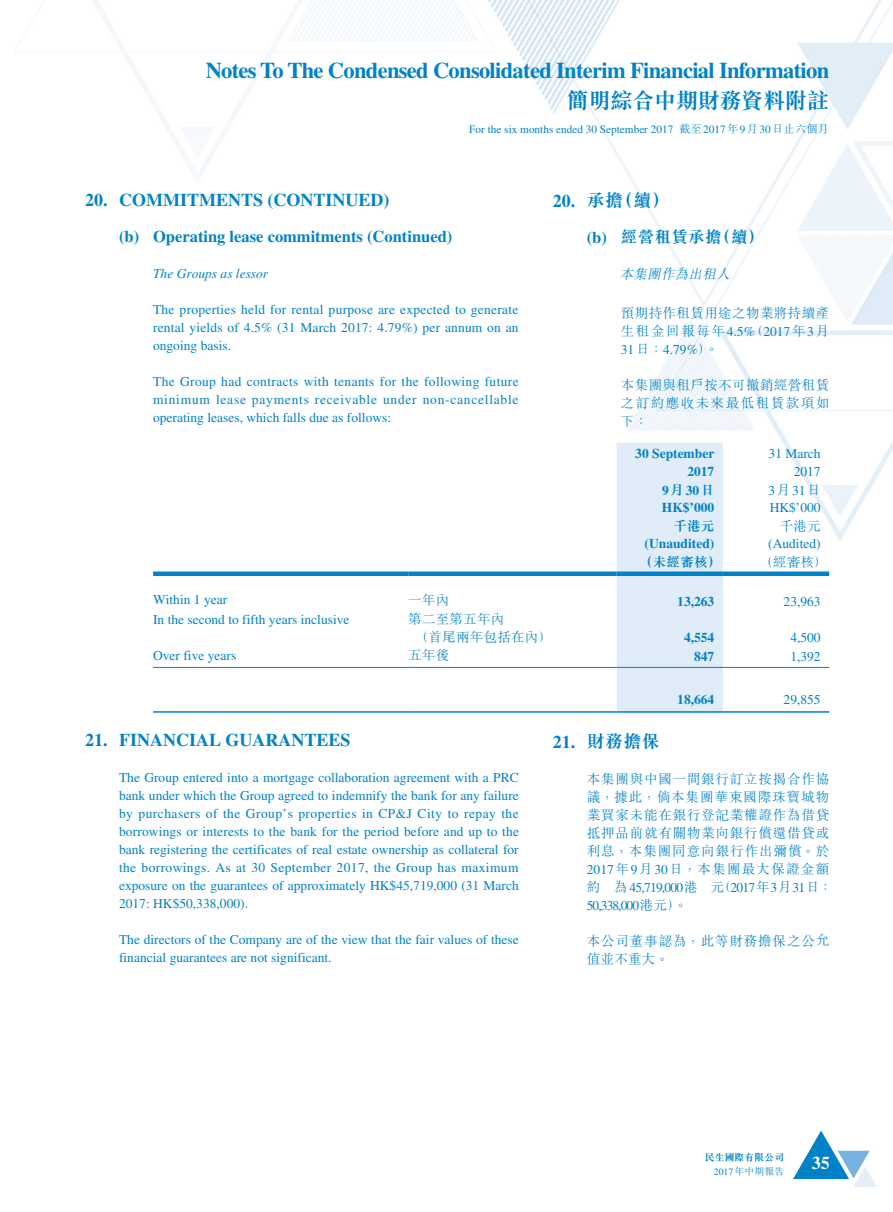
<style>
.page{position:relative;width:893px;height:1212px;background:#fff}
.page>*{position:absolute;margin:0;border:0;box-sizing:border-box;transform-origin:0 0}
.t1{font:700 22.5px "Times LT Std";letter-spacing:-.03em;color:#0082c8}
.t2{font:700 22.5px "M Sung HK";letter-spacing:-.03em;color:#0082c8}
._01_H1_E{font:700 18px "Times LT Std";color:#0082c8}
._001_H1_C{font:700 18px "M Sung HK";letter-spacing:.02em;color:#0082c8}
.t3{font:700 18px "Times LT Std";color:#fff}
._02_H2_E{font:700 16.5px "Times LT Std";color:#0082c8}
._002_H2_C{font:700 16.5px "M Sung HK";letter-spacing:.02em;color:#0082c8}
._00_txt_E{font:13.5px/18px "Times LT Std";color:#0082c8;text-align:justify}
._000_txt_C{font:300 13.5px/18px "M Sung HK";letter-spacing:.06em;color:#0082c8;text-align:justify}
._50_Table_txt{font:13.5px "Times LT Std";color:#0082c8}
._50_Table_txt-2{font:700 13.5px "Times LT Std";color:#0082c8}
._50_Table_txt-3{font:300 13.5px "M Sung HK";letter-spacing:.02em;color:#0082c8}
._03_H3_E{font:italic 13.5px "Times LT Std";color:#0082c8}
._50_Table_txt-4{font:700 13.5px "M Sung HK";letter-spacing:.02em;color:#0082c8}
._003_H3_C{font:italic 300 13.5px "M Sung HK";color:#0082c8}
.t4{font:11.25px "Times LT Std";color:#0082c8}
.t5{font:700 9.75px/13.5px "M Sung HK";letter-spacing:.02em;color:#0082c8;text-align:right}
.s1{font-family:"M Sung HK";font-weight:300}
.s2{font-family:"Times LT Std"}
.s3{font-family:"Times LT Std";font-weight:400}
.s4{font-family:"M Sung HK"}
.s5{font-weight:300}
</style>
<div class="page">
<img style="left:92px;top:0;width:801px;height:713px">
<svg style="left:793px;top:1130px;width:84px;height:57px"></svg>
<div style="left:617px;top:443px;width:106px;height:268px;background:#e0ecf7"></div>
<div style="left:153px;top:571px;width:255px;height:5px;background:#0082c8"></div>
<div style="left:408px;top:571px;width:209px;height:5px;background:#0082c8"></div>
<div style="left:617px;top:571px;width:106px;height:5px;background:#0082c8"></div>
<div style="left:723px;top:571px;width:106px;height:5px;background:#0082c8"></div>
<hr style="left:153px;top:667px;width:255px;height:1px;background:#0082c8">
<hr style="left:408px;top:667px;width:209px;height:1px;background:#0082c8">
<hr style="left:617px;top:667px;width:106px;height:1px;background:#0082c8">
<hr style="left:723px;top:667px;width:106px;height:1px;background:#0082c8">
<hr style="left:153px;top:711px;width:255px;height:2px;background:#0082c8">
<hr style="left:408px;top:711px;width:209px;height:2px;background:#0082c8">
<hr style="left:617px;top:711px;width:106px;height:2px;background:#0082c8">
<hr style="left:723px;top:711px;width:106px;height:2px;background:#0082c8">
<h1 class="t1" style="left:206px;top:57px;width:625px">Notes To The Condensed Consolidated Interim Financial Information</h1>
<h1 class="t2" style="left:567px;top:90px;width:264px">簡明綜合中期財務資料附註</h1>
<p class="t4" style="left:469px;top:123px;width:361px">For the six months ended 30 September 2017 <span class="s1">截至</span>2017<span class="s1">年</span>9<span class="s1">月</span>30<span class="s1">日止六個月</span></p>
<p class="_01_H1_E" style="left:85px;top:189px;width:306px">20. COMMITMENTS (CONTINUED)</p>
<p class="_02_H2_E" style="left:119px;top:227px;width:335px">(b) Operating lease commitments (Continued)</p>
<p class="_03_H3_E" style="left:153px;top:266px;width:117px">The Groups as lessor</p>
<p class="_00_txt_E" style="left:153px;top:301px;width:367px">The properties held for rental purpose are expected to generate rental yields of 4.5% (31 March 2017: 4.79%) per annum on an ongoing basis.</p>
<p class="_00_txt_E" style="left:153px;top:373px;width:367px">The Group had contracts with tenants for the following future minimum lease payments receivable under non-cancellable operating leases, which falls due as follows:</p>
<p class="_001_H1_C" style="left:553px;top:192px;width:118px"><span class="s2">20.</span> 承擔（續）</p>
<p class="_002_H2_C" style="left:587px;top:229px;width:179px"><span class="s2">(b)</span> 經營租賃承擔（續）</p>
<p class="_003_H3_C" style="left:620px;top:265px;width:115px">本集團作為出租人</p>
<p class="_000_txt_C" style="left:621px;top:304px;width:210px">預期持作租賃用途之物業將持續產生租金回報每年<span class="s3">4.5%</span>（<span class="s3">2017</span>年<span class="s3">3</span>月<span class="s3">31</span>日：<span class="s3">4.79%</span>）。</p>
<p class="_000_txt_C" style="left:621px;top:376px;width:210px">本集團與租戶按不可撤銷經營租賃之訂約應收未來最低租賃款項如下：</p>
<p class="_50_Table_txt-2" style="left:635px;top:446px;width:81px">30 September</p>
<p class="_50_Table_txt-2" style="left:687px;top:464px;width:28px">2017</p>
<p class="_50_Table_txt" style="left:769px;top:446px;width:54px">31 March</p>
<p class="_50_Table_txt" style="left:794px;top:464px;width:28px">2017</p>
<p class="_50_Table_txt-2" style="left:662px;top:482px;width:54px">9<span class="s4">月</span>30<span class="s4">日</span></p>
<p class="_50_Table_txt" style="left:768px;top:483px;width:54px">3<span class="s1">月</span>31<span class="s1">日</span></p>
<p class="_50_Table_txt-2" style="left:662px;top:500px;width:54px">HK$’000</p>
<p class="_50_Table_txt" style="left:770px;top:500px;width:52px">HK$’000</p>
<p class="_50_Table_txt-4" style="left:673px;top:519px;width:43px">千港元</p>
<p class="_50_Table_txt-3" style="left:780px;top:516px;width:43px">千港元</p>
<p class="_50_Table_txt-2" style="left:645px;top:536px;width:71px">(Unaudited)</p>
<p class="_50_Table_txt" style="left:768px;top:536px;width:54px">(Audited)</p>
<p class="_50_Table_txt-4" style="left:639px;top:555px;width:83px">（未經審核）</p>
<p class="_50_Table_txt-3" style="left:759px;top:552px;width:70px">（經審核）</p>
<p class="_50_Table_txt" style="left:153px;top:592px;width:76px">Within 1 year</p>
<p class="_50_Table_txt-3" style="left:408px;top:590px;width:43px">一年內</p>
<p class="_50_Table_txt-2" style="left:677px;top:593px;width:39px">13,263</p>
<p class="_50_Table_txt" style="left:783px;top:593px;width:39px">23,963</p>
<p class="_50_Table_txt" style="left:153px;top:611px;width:198px">In the second to fifth years inclusive</p>
<p class="_50_Table_txt-3" style="left:408px;top:610px;width:98px">第二至第五年內</p>
<p class="_50_Table_txt-3" style="left:415px;top:628px;width:138px">（首尾兩年包括在內）</p>
<p class="_50_Table_txt-2" style="left:684px;top:629px;width:32px">4,554</p>
<p class="_50_Table_txt" style="left:790px;top:629px;width:32px">4,500</p>
<p class="_50_Table_txt" style="left:153px;top:647px;width:85px">Over five years</p>
<p class="_50_Table_txt-3" style="left:408px;top:646px;width:43px">五年後</p>
<p class="_50_Table_txt-2" style="left:694px;top:648px;width:22px">847</p>
<p class="_50_Table_txt" style="left:790px;top:649px;width:32px">1,392</p>
<p class="_50_Table_txt-2" style="left:677px;top:691px;width:39px">18,664</p>
<p class="_50_Table_txt" style="left:783px;top:692px;width:39px">29,855</p>
<p class="_01_H1_E" style="left:85px;top:729px;width:267px">21. FINANCIAL GUARANTEES</p>
<p class="_00_txt_E" style="left:119px;top:768px;width:401px">The Group entered into a mortgage collaboration agreement with a PRC bank under which the Group agreed to indemnify the bank for any failure by purchasers of the Group’s properties in CP&amp;J City to repay the borrowings or interests to the bank for the period before and up to the bank registering the certificates of real estate ownership as collateral for the borrowings. As at 30 September 2017, the Group has maximum exposure on the guarantees of approximately HK$45,719,000 (31 March 2017: HK$50,338,000).</p>
<p class="_00_txt_E" style="left:119px;top:930px;width:401px">The directors of the Company are of the view that the fair values of these financial guarantees are not significant.</p>
<p class="_001_H1_C" style="left:553px;top:732px;width:109px"><span class="s2">21.</span> 財務擔保</p>
<p class="_000_txt_C" style="left:587px;top:769px;width:247px;text-align:left">本集團與中國一間銀行訂立按揭合作協議，據此，倘本集團華東國際珠寶城物業買家未能在銀行登記業權證作為借貸抵押品前就有關物業向銀行償還借貸或利息，本集團同意向銀行作出彌償。於<br><span class="s3">2017</span>年<span class="s3">9</span>月<span class="s3">30</span>日，本集團最大保證金額約 為 <span class="s3">45,719,000</span>港 元（<span class="s3">2017</span>年<span class="s3">3</span>月<span class="s3">31</span>日：<br><span class="s3">50,338,000</span>港元）。</p>
<p class="_000_txt_C" style="left:587px;top:931px;width:244px">本公司董事認為，此等財務擔保之公允值並不重大。</p>
<p class="t5" style="left:705px;top:1150px;width:81px">民生國際有限公司<br><span class="s3">2017</span><span class="s5">年中期報告</span></p>
<h2 class="t3" style="left:812px;top:1152px;width:19px">35</h2>
</div>
